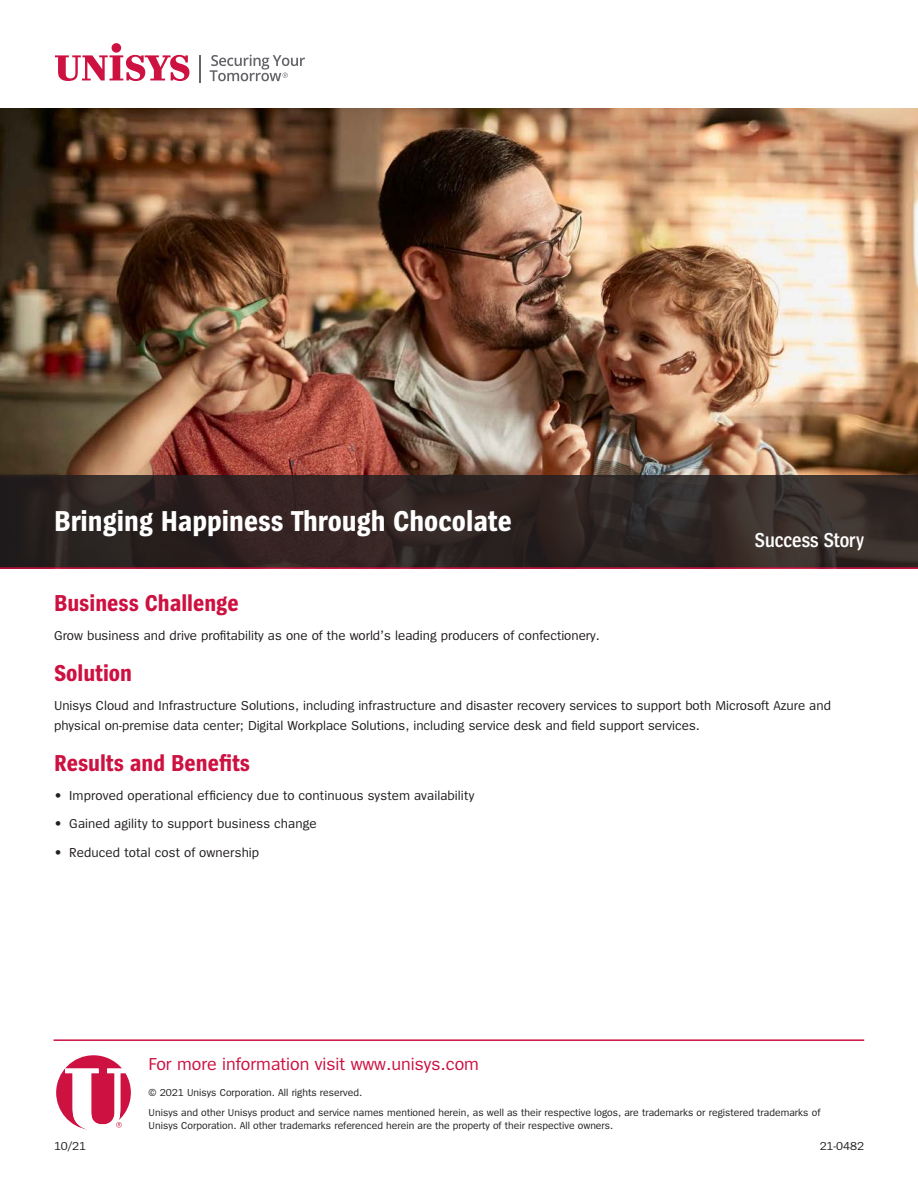
<style>
.page{position:relative;width:918px;height:1188px;background:#fff}
.page>*{position:absolute;margin:0;border:0;box-sizing:border-box;transform-origin:0 0}
.t1{font:700 30px "Spiegel Cd";color:#fff}
.Heading{font:700 24px "Spiegel Cd";color:#cd1141}
.Asset_Name{font:600 21px "Spiegel Cd";color:#fff}
.End_Weblink{font:18px "Spiegel";color:#cd1141}
.Body_Copy{font:13.5px/20.2px "Spiegel";color:#231f20}
.End_Job_Code{font:12px "Spiegel";color:#231f20}
.End_Legal{font:10.5px/13.5px "Spiegel";color:#231f20}
</style>
<div class="page">
<img style="left:0;top:108px;width:918px;height:367px">
<svg style="left:0;top:475px;width:918px;height:92px;background:#302624"></svg>
<hr style="left:0;top:567px;width:918px;height:2px;background:#cd1141">
<hr style="left:54px;top:1039px;width:810px;height:2px;background:#cd1141">
<svg style="left:55px;top:55px;width:134px;height:26px"></svg>
<div style="left:112px;top:43px;width:9px;height:10px;background:#cd1141;border-radius:50%"></div>
<hr style="left:199px;top:55px;width:2px;height:27px;background:#64646a">
<svg style="left:210px;top:55px;width:95px;height:26px"></svg>
<svg style="left:56px;top:1055px;width:75px;height:75px"></svg>
<p class="t1" style="left:54px;top:506px;width:459px">Bringing Happiness Through Chocolate</p>
<p class="Asset_Name" style="left:755px;top:529px;width:111px">Success Story</p>
<p class="Heading" style="left:54px;top:591px;width:186px">Business Challenge</p>
<p class="Body_Copy" style="left:54px;top:626px;width:547px">Grow business and drive profitability as one of the world’s leading producers of confectionery.</p>
<p class="Heading" style="left:54px;top:661px;width:80px">Solution</p>
<p class="Body_Copy" style="left:54px;top:695px;width:778px">Unisys Cloud and Infrastructure Solutions, including infrastructure and disaster recovery services to support both Microsoft Azure and physical on-premise data center; Digital Workplace Solutions, including service desk and field support services.</p>
<p class="Heading" style="left:54px;top:751px;width:197px">Results and Benefits</p>
<p class="Body_Copy" style="left:54px;top:785px;width:422px">• Improved operational efficiency due to continuous system availability</p>
<p class="Body_Copy" style="left:54px;top:814px;width:264px">• Gained agility to support business change</p>
<p class="Body_Copy" style="left:54px;top:843px;width:207px">• Reduced total cost of ownership</p>
<p class="End_Weblink" style="left:149px;top:1055px;width:332px">For more information visit www.unisys.com</p>
<p class="End_Legal" style="left:149px;top:1086px;width:215px">© 2021 Unisys Corporation. All rights reserved.</p>
<p class="End_Legal" style="left:149px;top:1106px;width:673px">Unisys and other Unisys product and service names mentioned herein, as well as their respective logos, are trademarks or registered trademarks of<br>Unisys Corporation. All other trademarks referenced herein are the property of their respective owners.</p>
<p class="End_Job_Code" style="left:54px;top:1140px;width:34px">10/21</p>
<p class="End_Job_Code" style="left:820px;top:1140px;width:46px">21-0482</p>
</div>
